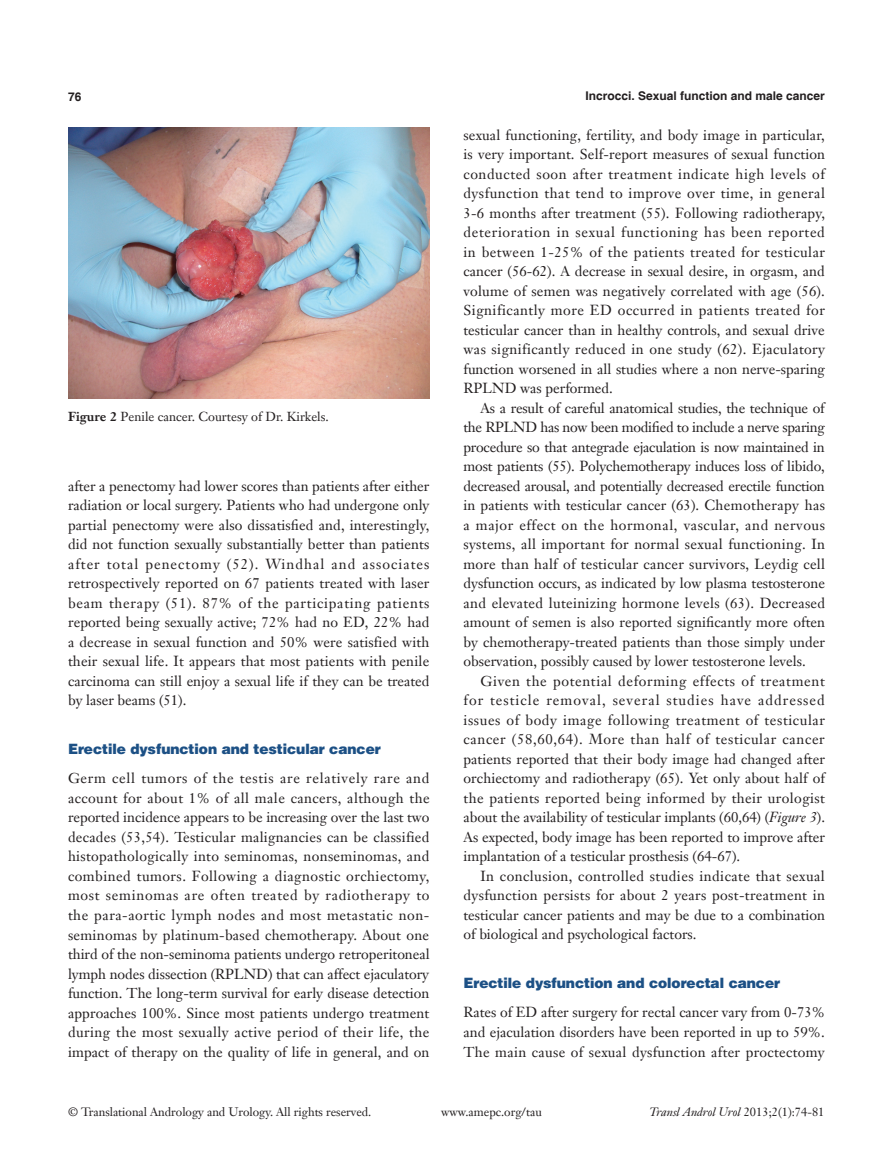
<style>
.page{position:relative;width:893px;height:1170px;background:#fff}
.page>*{position:absolute;margin:0;border:0;box-sizing:border-box;transform-origin:0 0}
.t1{font:14.25px/19.5px "Janson Text LT";color:#231f20;text-align:justify}
.t2{font:900 14.25px "Helvetica";color:#1c5085}
.t3{font:12.75px "Janson Text LT";color:#231f20}
.t4{font:12px "Janson Text LT";letter-spacing:-.005em;color:#231f20}
.t5{font:700 12px "Helvetica";color:#231f20}
.t6{font:italic 12px "Janson Text LT";color:#231f20}
.s1{font-weight:700}
.s2{font-style:italic}
.s3{font-style:normal}
</style>
<div class="page">
<img style="left:68px;top:128px;width:361px;height:271px">
<p class="t5" style="left:68px;top:89px;width:15px">76</p>
<p class="t5" style="left:585px;top:88px;width:241px">Incrocci. Sexual function and male cancer</p>
<p class="t3" style="left:68px;top:408px;width:262px"><span class="s1">Figure 2</span> Penile cancer. Courtesy of Dr. Kirkels.</p>
<p class="t1" style="left:68px;top:476px;width:363px">after a penectomy had lower scores than patients after either radiation or local surgery. Patients who had undergone only partial penectomy were also dissatisfied and, interestingly, did not function sexually substantially better than patients after total penectomy (52). Windhal and associates retrospectively reported on 67 patients treated with laser beam therapy (51). 87% of the participating patients reported being sexually active; 72% had no ED, 22% had a decrease in sexual function and 50% were satisfied with their sexual life. It appears that most patients with penile carcinoma can still enjoy a sexual life if they can be treated by laser beams (51).</p>
<p class="t2" style="left:68px;top:740px;width:314px">Erectile dysfunction and testicular cancer</p>
<p class="t1" style="left:68px;top:768px;width:363px">Germ cell tumors of the testis are relatively rare and account for about 1% of all male cancers, although the reported incidence appears to be increasing over the last two decades (53,54). Testicular malignancies can be classified histopathologically into seminomas, nonseminomas, and combined tumors. Following a diagnostic orchiectomy, most seminomas are often treated by radiotherapy to the para-aortic lymph nodes and most metastatic non&shy;seminomas by platinum-based chemotherapy. About one third of the non-seminoma patients undergo retroperitoneal lymph nodes dissection (RPLND) that can affect ejaculatory function. The long-term survival for early disease detection approaches 100%. Since most patients undergo treatment during the most sexually active period of their life, the impact of therapy on the quality of life in general, and on</p>
<p class="t1" style="left:463px;top:125px;width:363px">sexual functioning, fertility, and body image in particular, is very important. Self-report measures of sexual function conducted soon after treatment indicate high levels of dysfunction that tend to improve over time, in general 3-6 months after treatment (55). Following radiotherapy, deterioration in sexual functioning has been reported in between 1-25% of the patients treated for testicular cancer (56-62). A decrease in sexual desire, in orgasm, and volume of semen was negatively correlated with age (56).<br>Significantly more ED occurred in patients treated for testicular cancer than in healthy controls, and sexual drive was significantly reduced in one study (62). Ejaculatory function worsened in all studies where a non nerve-sparing RPLND was performed.</p>
<p class="t1" style="left:463px;top:398px;width:363px;text-indent:17px">As a result of careful anatomical studies, the technique of the RPLND has now been modified to include a nerve sparing procedure so that antegrade ejaculation is now maintained in most patients (55). Polychemotherapy induces loss of libido, decreased arousal, and potentially decreased erectile function in patients with testicular cancer (63). Chemotherapy has a major effect on the hormonal, vascular, and nervous systems, all important for normal sexual functioning. In more than half of testicular cancer survivors, Leydig cell dysfunction occurs, as indicated by low plasma testosterone and elevated luteinizing hormone levels (63). Decreased amount of semen is also reported significantly more often by chemotherapy-treated patients than those simply under observation, possibly caused by lower testosterone levels.</p>
<p class="t1" style="left:463px;top:671px;width:363px;text-indent:17px">Given the potential deforming effects of treatment for testicle removal, several studies have addressed issues of body image following treatment of testicular cancer (58,60,64). More than half of testicular cancer patients reported that their body image had changed after orchiectomy and radiotherapy (65). Yet only about half of the patients reported being informed by their urologist about the availability of testicular implants (60,64) (<span class="s2">Figure 3</span>).<br>As expected, body image has been reported to improve after implantation of a testicular prosthesis (64-67).</p>
<p class="t1" style="left:463px;top:866px;width:363px;text-indent:17px">In conclusion, controlled studies indicate that sexual dysfunction persists for about 2 years post-treatment in testicular cancer patients and may be due to a combination of biological and psychological factors.</p>
<p class="t2" style="left:463px;top:973px;width:318px">Erectile dysfunction and colorectal cancer</p>
<p class="t1" style="left:463px;top:1002px;width:363px">Rates of ED after surgery for rectal cancer vary from 0-73% and ejaculation disorders have been reported in up to 59%.<br>The main cause of sexual dysfunction after proctectomy</p>
<p class="t4" style="left:68px;top:1104px;width:305px">© Translational Andrology and Urology. All rights reserved.</p>
<p class="t4" style="left:441px;top:1104px;width:102px">www.amepc.org/tau</p>
<p class="t6" style="left:650px;top:1104px;width:176px">Transl Androl Urol <span class="s3">2013;2(1):74-81</span></p>
</div>
